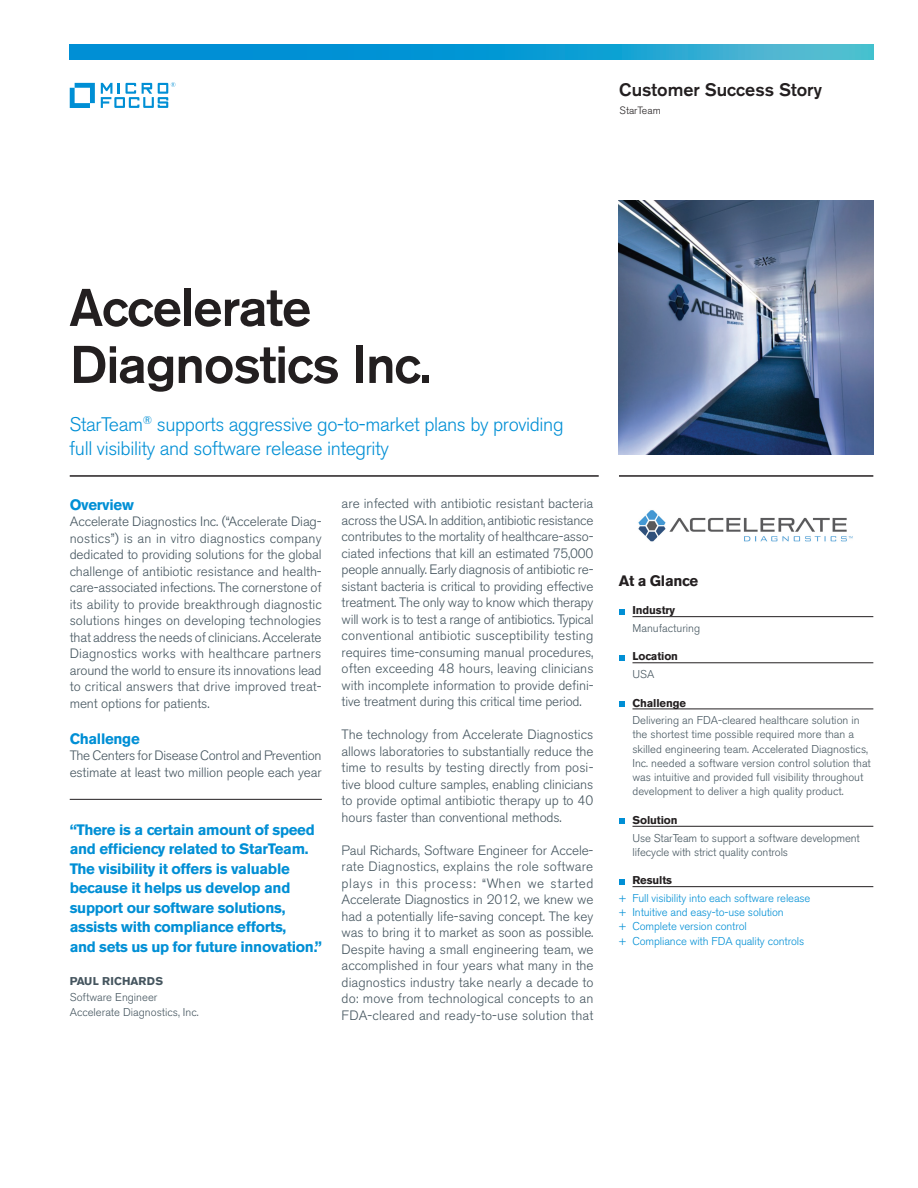
<style>
.page{position:relative;width:918px;height:1188px;background:#fff}
.page>*{position:absolute;margin:0;border:0;box-sizing:border-box;transform-origin:0 0}
.Main_Title__pg_1{font:500 52.5px/57px "Akzidenz Grotesk BE";letter-spacing:-.02em;color:#231f20}
.Intro__pg_1{font:300 19.5px/24px "Akzidenz Grotesk BE";letter-spacing:-.02em;color:#008fd5}
.Customer_Success_Sto{font:500 18px "Akzidenz Grotesk BE";color:#231f20}
.Blue_quote_text__pg{font:700 15px/19.5px "Akzidenz Grotesk BE";letter-spacing:-.02em;color:#008fd5}
.Blue_body_text_heads{font:700 15px "Akzidenz Grotesk BE";letter-spacing:-.02em;color:#008fd5}
.Sidebar_At_a_Glance{font:700 15px "Akzidenz Grotesk BE";letter-spacing:-.02em;color:#231f20}
.Grey_body_text{font:300 13.5px/16.5px "Akzidenz Grotesk BE";letter-spacing:-.01em;color:#45555f;text-align:justify}
.Sidebar_text_below_l{font:300 11.25px/14.2px "Akzidenz Grotesk BE";color:#45555f}
.Sidebar_blue_Results{font:300 11.25px "Akzidenz Grotesk BE";letter-spacing:-.01em;color:#008fd5}
.Quote_attribution_Jo{font:300 11.25px "Akzidenz Grotesk BE";color:#45555f}
.Sidebar_bold_bullets{font:700 11.25px "Akzidenz Grotesk BE";letter-spacing:-.01em;color:#231f20}
.Quote_attribution_Na{font:700 11.25px "Akzidenz Grotesk BE";letter-spacing:.01em;color:#45555f}
.Product_name_s___top{font:300 10.5px "Akzidenz Grotesk BE";color:#231f20}
</style>
<div class="page">
<hr style="left:70px;top:475px;width:529px;height:2px;background:#231f20">
<hr style="left:619px;top:475px;width:254px;height:2px;background:#231f20">
<img style="left:619px;top:201px;width:254px;height:254px">
<hr style="left:632px;top:616px;width:241px;height:1px;background:#231f20">
<hr style="left:632px;top:663px;width:241px;height:1px;background:#231f20">
<hr style="left:632px;top:709px;width:241px;height:1px;background:#231f20">
<hr style="left:632px;top:826px;width:241px;height:1px;background:#231f20">
<hr style="left:632px;top:886px;width:241px;height:1px;background:#231f20">
<svg style="left:619px;top:609px;width:5px;height:5px"></svg>
<svg style="left:619px;top:655px;width:5px;height:5px"></svg>
<svg style="left:619px;top:701px;width:5px;height:6px"></svg>
<svg style="left:619px;top:819px;width:5px;height:5px"></svg>
<svg style="left:619px;top:879px;width:5px;height:5px"></svg>
<svg style="left:70px;top:45px;width:803px;height:14px"></svg>
<svg style="left:70px;top:83px;width:25px;height:25px"></svg>
<svg style="left:101px;top:82px;width:74px;height:26px"></svg>
<hr style="left:70px;top:799px;width:252px;height:1px;background:#231f20">
<img style="left:638px;top:510px;width:215px;height:32px">
<p class="Customer_Success_Sto" style="left:619px;top:78px;width:204px">Customer Success Story</p>
<p class="Product_name_s___top" style="left:620px;top:104px;width:43px">StarTeam</p>
<p class="Main_Title__pg_1" style="left:69px;top:279px;width:363px">Accelerate<br>Diagnostics Inc.</p>
<p class="Intro__pg_1" style="left:69px;top:413px;width:496px">StarTeam<sup>®</sup> supports aggressive go-to-market plans by providing full visibility and software release integrity</p>
<p class="Blue_body_text_heads" style="left:70px;top:496px;width:66px">Overview</p>
<p class="Grey_body_text" style="left:70px;top:514px;width:254px">Accelerate Diagnostics Inc. (“Accelerate Diag&shy;nostics”) is an in vitro diagnostics company dedicated to providing solutions for the global challenge of antibiotic resistance and health&shy;care-associated infections. The cornerstone of its ability to provide breakthrough diagnostic solutions hinges on developing technologies that address the needs of clinicians. Accelerate Diagnostics works with healthcare partners around the world to ensure its innovations lead to critical answers that drive improved treat&shy;ment options for patients.</p>
<p class="Blue_body_text_heads" style="left:70px;top:730px;width:72px">Challenge</p>
<p class="Grey_body_text" style="left:70px;top:748px;width:253px">The Centers for Disease Control and Prevention estimate at least two million people each year</p>
<p class="Blue_quote_text__pg" style="left:70px;top:820px;width:254px">“There is a certain amount of speed and efficiency related to StarTeam.<br>The visibility it offers is valuable because it helps us develop and support our software solutions, assists with compliance efforts,<br>and sets us up for future innovation.”</p>
<p class="Quote_attribution_Na" style="left:70px;top:974px;width:95px">PAUL RICHARDS</p>
<p class="Quote_attribution_Jo" style="left:70px;top:991px;width:89px">Software Engineer</p>
<p class="Quote_attribution_Jo" style="left:70px;top:1005px;width:130px">Accelerate Diagnostics, Inc.</p>
<p class="Grey_body_text" style="left:342px;top:496px;width:253px">are infected with antibiotic resistant bacteria across the USA. In addition, antibiotic resistance contributes to the mortality of healthcare-asso&shy;ciated infections that kill an estimated 75,000 people annually. Early diagnosis of antibiotic re&shy;sistant bacteria is critical to providing effective treatment. The only way to know which therapy will work is to test a range of antibiotics. Typical conventional antibiotic susceptibility testing requires time-consuming manual procedures, often exceeding 48 hours, leaving clinicians with incomplete information to provide defini&shy;tive treatment during this critical time period.</p>
<p class="Grey_body_text" style="left:342px;top:727px;width:253px">The technology from Accelerate Diagnostics allows laboratories to substantially reduce the time to results by testing directly from posi&shy;tive blood culture samples, enabling clinicians to provide optimal antibiotic therapy up to 40 hours faster than conventional methods.</p>
<p class="Grey_body_text" style="left:342px;top:842px;width:254px">Paul Richards, Software Engineer for Accele&shy;rate Diagnostics, explains the role software plays in this process: “When we started Accelerate Diagnostics in 2012, we knew we had a potentially life-saving concept. The key was to bring it to market as soon as possible.<br>Despite having a small engineering team, we accomplished in four years what many in the diagnostics industry take nearly a decade to do: move from technological concepts to an FDA-cleared and ready-to-use solution that</p>
<p class="Sidebar_At_a_Glance" style="left:619px;top:572px;width:81px">At a Glance</p>
<p class="Sidebar_bold_bullets" style="left:632px;top:604px;width:44px">Industry</p>
<p class="Sidebar_text_below_l" style="left:632px;top:621px;width:69px">Manufacturing</p>
<p class="Sidebar_bold_bullets" style="left:632px;top:650px;width:47px">Location</p>
<p class="Sidebar_text_below_l" style="left:632px;top:667px;width:23px">USA</p>
<p class="Sidebar_bold_bullets" style="left:632px;top:696px;width:55px">Challenge</p>
<p class="Sidebar_text_below_l" style="left:632px;top:713px;width:240px">Delivering an FDA-cleared healthcare solution in the shortest time possible required more than a skilled engineering team. Accelerated Diagnostics, Inc. needed a software version control solution that was intuitive and provided full visibility throughout development to deliver a high quality product.</p>
<p class="Sidebar_bold_bullets" style="left:632px;top:814px;width:47px">Solution</p>
<p class="Sidebar_text_below_l" style="left:632px;top:831px;width:229px">Use StarTeam to support a software development lifecycle with strict quality controls</p>
<p class="Sidebar_bold_bullets" style="left:632px;top:874px;width:41px">Results</p>
<p class="Sidebar_blue_Results" style="left:619px;top:892px;width:193px">+ Full visibility into each software release</p>
<p class="Sidebar_blue_Results" style="left:619px;top:906px;width:166px">+ Intuitive and easy-to-use solution</p>
<p class="Sidebar_blue_Results" style="left:619px;top:920px;width:129px">+ Complete version control</p>
<p class="Sidebar_blue_Results" style="left:619px;top:934px;width:187px">+ Compliance with FDA quality controls</p>
</div>
